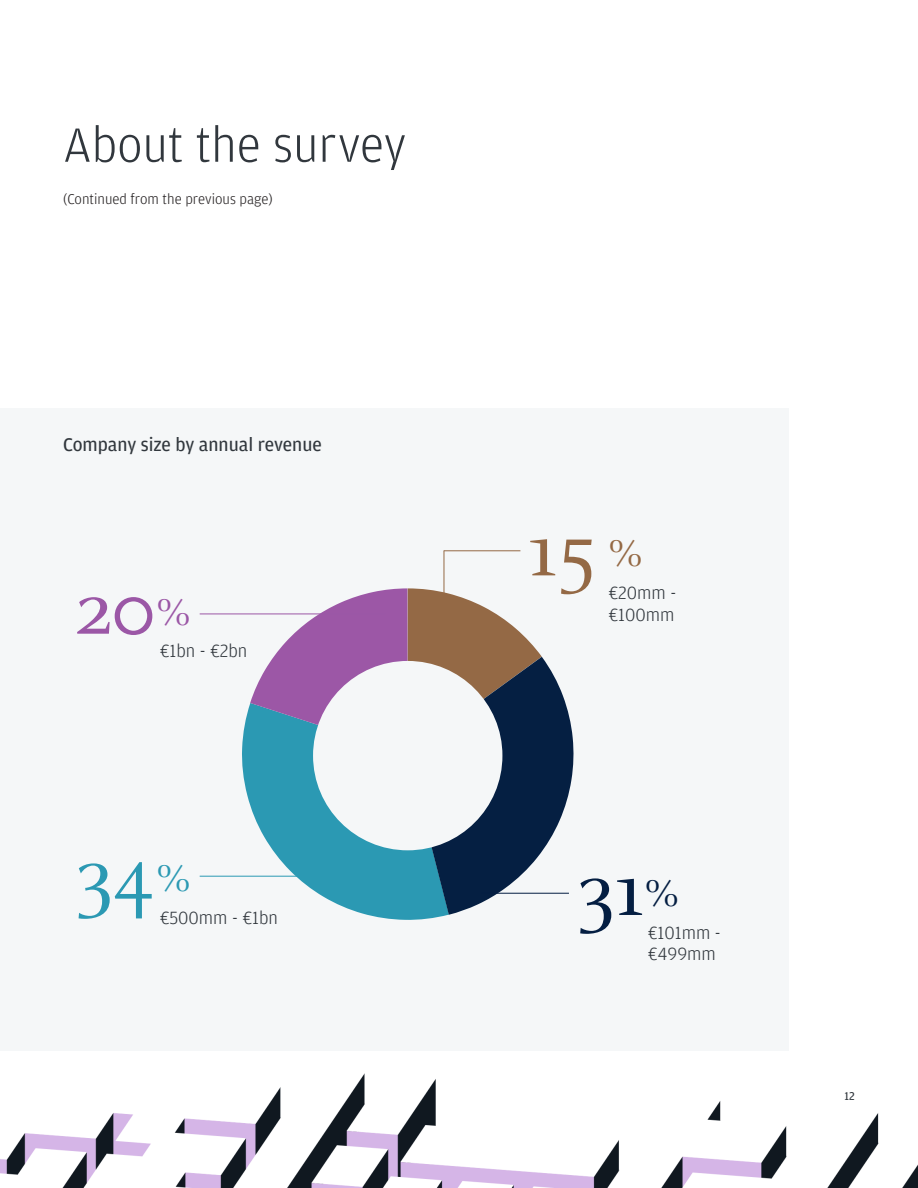
<style>
.page{position:relative;width:918px;height:1188px;background:#fff}
.page>*{position:absolute;margin:0;border:0;box-sizing:border-box;transform-origin:0 0}
.t1{font:82.05px "Celeste OT";color:#946945}
.t2{font:82.05px "Celeste OT";color:#041e42}
.t3{font:82.05px "Celeste OT";color:#9b57a6}
.t4{font:82.05px "Celeste OT";color:#2b99b3}
.t5{font:300 51px "Amplitude";color:#31373d}
.t6{font:19.5px "Amplitude";color:#31373d}
.t7{font:300 18.75px/21.9px "Amplitude";color:#31373d}
.t8{font:300 15px "Amplitude";color:#231f20}
.t9{font:12px "Amplitude";color:#31373d}
.s1{font-size:41.1px}
</style>
<div class="page">
<div style="left:0;top:408px;width:788px;height:643px;background:#f5f7f8"></div>
<img style="left:0;top:1073px;width:918px;height:115px">
<svg style="left:241px;top:704px;width:206px;height:216px"></svg>
<svg style="left:250px;top:588px;width:324px;height:327px"></svg>
<hr style="left:200px;top:614px;width:185px;height:1px;background:#9b57a6">
<hr style="left:200px;top:876px;width:110px;height:1px;background:#2b99b3">
<hr style="left:482px;top:893px;width:87px;height:1px;background:#041e42">
<hr style="left:444px;top:551px;width:76px;height:1px;background:#946945">
<hr style="left:444px;top:551px;width:1px;height:73px;background:#946945">
<div style="left:313px;top:661px;width:189px;height:189px;background:#f5f7f8;border-radius:50%"></div>
<h2 class="t5" style="left:63px;top:116px;width:345px">About the survey</h2>
<p class="t8" style="left:63px;top:191px;width:211px">(Continued from the previous page)</p>
<p class="t6" style="left:63px;top:434px;width:260px">Company size by annual revenue</p>
<p class="t3" style="left:74px;top:563px;width:120px">20<span class="s1">%</span></p>
<p class="t7" style="left:160px;top:640px;width:89px">€1bn - €2bn</p>
<p class="t4" style="left:74px;top:829px;width:120px">34<span class="s1">%</span></p>
<p class="t7" style="left:160px;top:906px;width:120px">€500mm - €1bn</p>
<p class="t1" style="left:528px;top:505px;width:117px">15 <span class="s1">%</span></p>
<p class="t7" style="left:609px;top:582px;width:69px">€20mm - €100mm</p>
<p class="t2" style="left:575px;top:844px;width:106px">31<span class="s1">%</span></p>
<p class="t7" style="left:648px;top:921px;width:74px">€101mm - €499mm</p>
<p class="t9" style="left:845px;top:1089px;width:12px">12</p>
</div>
